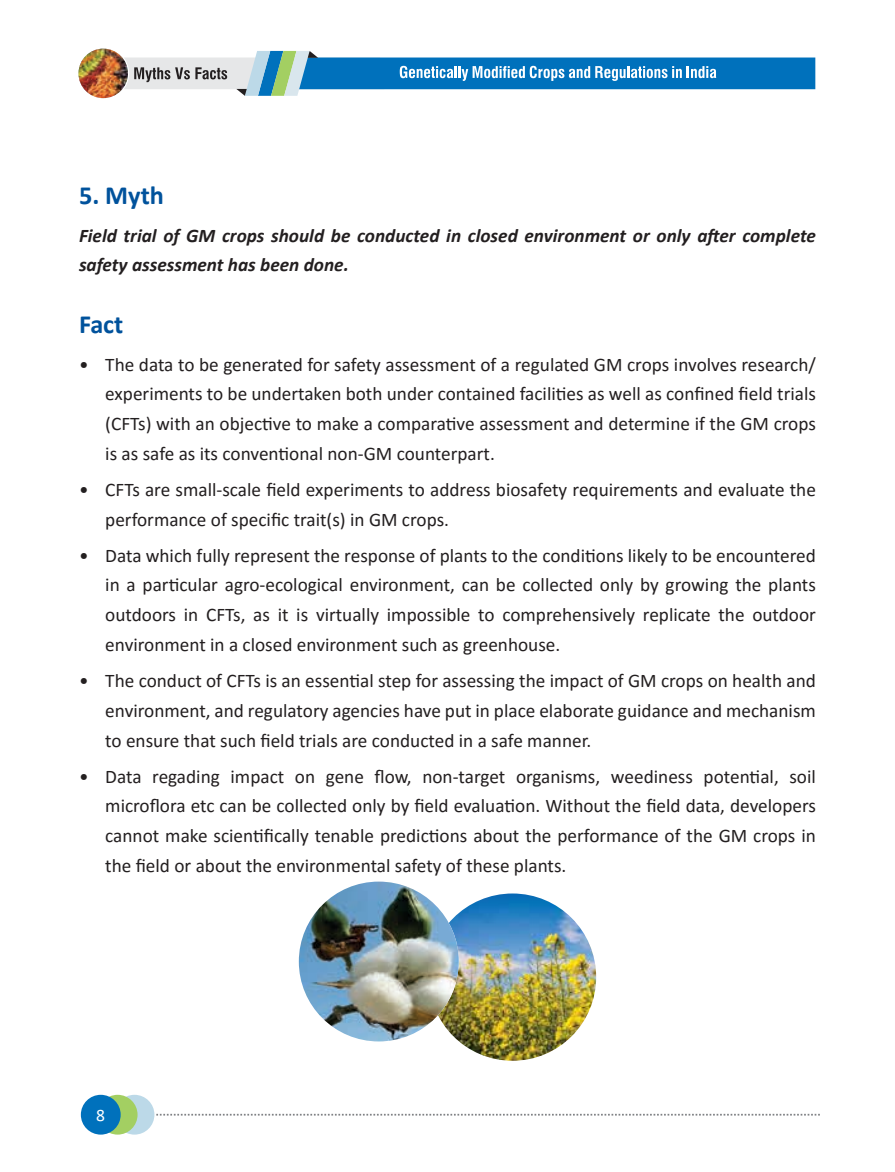
<style>
.page{position:relative;width:895px;height:1172px;background:#fff}
.page>*{position:absolute;margin:0;border:0;box-sizing:border-box;transform-origin:0 0}
.t1{font:700 26.25px "Calibri";color:#00529c}
.t2{font:19.25px/29.8px "Calibri";color:#231f20;text-align:justify}
.t3{font:italic 700 19.25px/29.8px "Calibri";color:#231f20}
.t4{font:17.5px "Calibri";color:#fff}
</style>
<div class="page">
<svg style="left:156px;top:1114px;width:664px;height:1px"></svg>
<div style="left:115px;top:1095px;width:39px;height:39px;background:#bcd9e8;border-radius:50%"></div>
<div style="left:98px;top:1095px;width:39px;height:39px;background:#a3cf62;border-radius:50%"></div>
<div style="left:81px;top:1095px;width:40px;height:39px;background:#0071bc;border-radius:50%"></div>
<svg style="left:80px;top:48px;width:735px;height:51px"></svg>
<img style="left:78px;top:49px;width:50px;height:49px;border-radius:25px">
<img style="left:429px;top:893px;width:167px;height:168px;border-radius:84px">
<img style="left:299px;top:881px;width:160px;height:160px;border-radius:80px">
<h1 class="t1" style="left:79px;top:179px;width:86px">5. Myth</h1>
<p class="t3" style="left:79px;top:220px;width:738px">Field trial of GM crops should be conducted in closed environment or only after complete safety assessment has been done.</p>
<h1 class="t1" style="left:79px;top:308px;width:46px">Fact</h1>
<p class="t2" style="left:105px;top:349px;width:712px;text-indent:-26px">• The data to be generated for safety assessment of a regulated GM crops involves research/ experiments to be undertaken both under contained facilities as well as confined field trials (CFTs) with an objective to make a comparative assessment and determine if the GM crops is as safe as its conventional non-GM counterpart.</p>
<p class="t2" style="left:105px;top:474px;width:712px;text-indent:-26px">• CFTs are small-scale field experiments to address biosafety requirements and evaluate the performance of specific trait(s) in GM crops.</p>
<p class="t2" style="left:105px;top:540px;width:712px;text-indent:-26px">• Data which fully represent the response of plants to the conditions likely to be encountered in a particular agro-ecological environment, can be collected only by growing the plants outdoors in CFTs, as it is virtually impossible to comprehensively replicate the outdoor environment in a closed environment such as greenhouse.</p>
<p class="t2" style="left:105px;top:665px;width:712px;text-indent:-26px">• The conduct of CFTs is an essential step for assessing the impact of GM crops on health and environment, and regulatory agencies have put in place elaborate guidance and mechanism to ensure that such field trials are conducted in a safe manner.</p>
<p class="t2" style="left:105px;top:761px;width:712px;text-indent:-26px">• Data regading impact on gene flow, non-target organisms, weediness potential, soil microflora etc can be collected only by field evaluation. Without the field data, developers cannot make scientifically tenable predictions about the performance of the GM crops in the field or about the environmental safety of these plants.</p>
<p class="t4" style="left:96px;top:1103px;width:10px">8</p>
</div>
